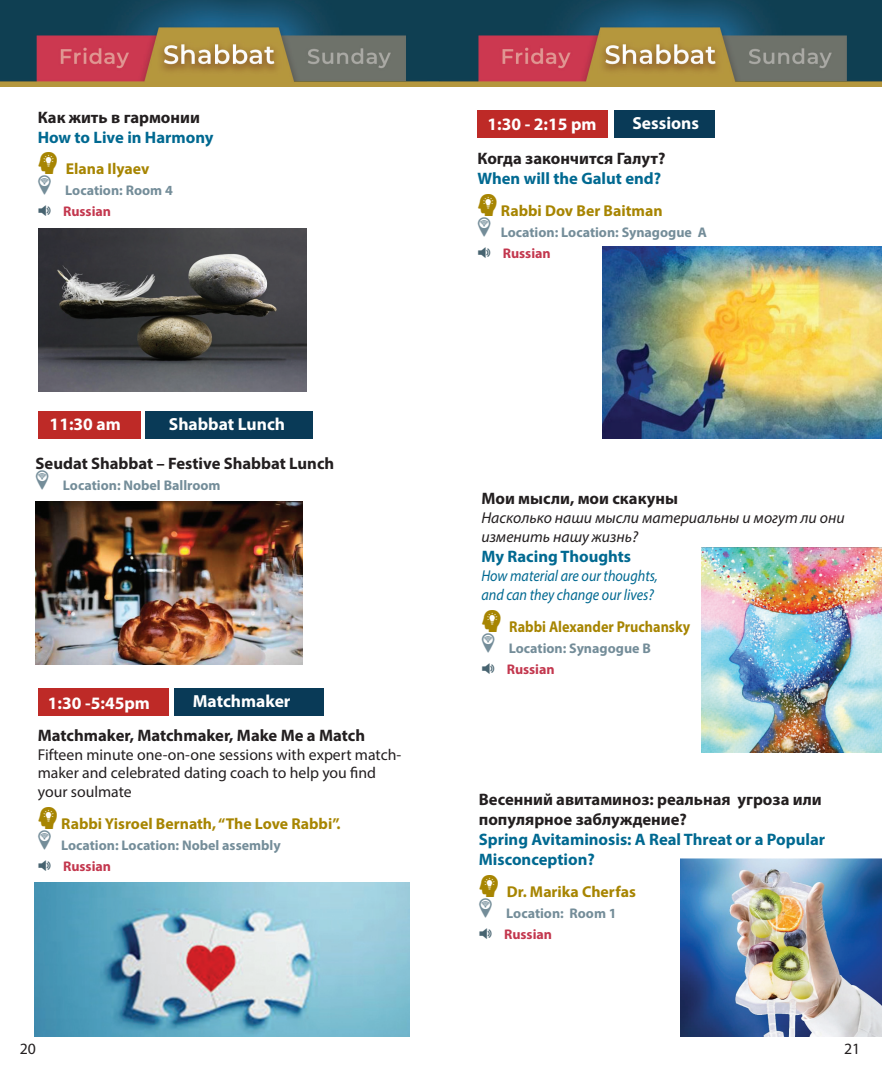
<style>
.page{position:relative;width:882px;height:1071px;background:#fff}
.page>*{position:absolute;margin:0;border:0;box-sizing:border-box;transform-origin:0 0}
.t1{font:700 17.5px "Myriad Pro";color:#fff}
.t2{font:700 16.62px/19.9px "Myriad Pro";color:#231f20}
.t3{font:700 16.62px/19.9px "Myriad Pro";color:#006991}
.t4{font:15.75px/18.9px "Myriad Pro";color:#231f20}
.t5{font:700 15.75px "Myriad Pro";color:#a78502}
.t6{font:italic 15.75px/18.9px "Myriad Pro";color:#231f20}
.t7{font:italic 15.75px "Myriad Pro";color:#006991;scale:.9 1}
.t8{font:700 15.75px "Myriad Pro";color:#a78502;scale:.9 1}
.t9{font:700 14px "Myriad Pro";color:#748d99}
.t10{font:700 14px "Myriad Pro";color:#c3374e}
.s1{font-family:"Graphicdesign";font-weight:400;font-size:31.5px}
</style>
<div class="page">
<img style="left:0;top:0;width:427px;height:87px">
<img style="left:38px;top:229px;width:268px;height:163px">
<div style="left:38px;top:411px;width:102px;height:27px;background:#be2a27"></div>
<div style="left:145px;top:411px;width:168px;height:27px;background:#093a57"></div>
<img style="left:36px;top:502px;width:266px;height:162px">
<div style="left:38px;top:688px;width:131px;height:27px;background:#be2a27"></div>
<div style="left:174px;top:688px;width:149px;height:27px;background:#093a57"></div>
<img style="left:35px;top:882px;width:374px;height:155px">
<img style="left:427px;top:0;width:455px;height:87px">
<div style="left:477px;top:110px;width:131px;height:27px;background:#be2a27"></div>
<div style="left:614px;top:110px;width:100px;height:27px;background:#093a57"></div>
<img style="left:602px;top:246px;width:280px;height:192px">
<img style="left:702px;top:547px;width:180px;height:205px">
<img style="left:680px;top:858px;width:202px;height:179px">
<p class="t2" style="left:38px;top:107px;width:164px">Как жить в гармонии</p>
<p class="t3" style="left:38px;top:127px;width:177px">How to Live in Harmony</p>
<p class="t5" style="left:38px;top:159px;width:113px"><span class="s1">C</span> Elana Ilyaev</p>
<p class="t9" style="left:65px;top:181px;width:109px">Location: Room 4</p>
<p class="t10" style="left:63px;top:202px;width:50px">Russian</p>
<p class="t1" style="left:50px;top:412px;width:73px">11:30 am</p>
<p class="t1" style="left:169px;top:412px;width:118px">Shabbat Lunch</p>
<p class="t2" style="left:36px;top:453px;width:300px">Seudat Shabbat – Festive Shabbat Lunch</p>
<p class="t9" style="left:63px;top:477px;width:159px">Location: Nobel Ballroom</p>
<p class="t1" style="left:48px;top:691px;width:104px">1:30 -5:45pm</p>
<p class="t1" style="left:193px;top:689px;width:99px">Matchmaker</p>
<p class="t2" style="left:38px;top:725px;width:329px">Matchmaker, Matchmaker, Make Me a Match</p>
<p class="t4" style="left:38px;top:745px;width:365px">Fifteen minute one-on-one sessions with expert match&shy;maker and celebrated dating coach to help you find your soulmate</p>
<p class="t5" style="left:38px;top:813px;width:304px"><span class="s1">C</span> Rabbi Yisroel Bernath, “The Love Rabbi”.</p>
<p class="t9" style="left:61px;top:836px;width:221px">Location: Location: Nobel assembly</p>
<p class="t10" style="left:63px;top:857px;width:50px">Russian</p>
<p class="t1" style="left:488px;top:113px;width:111px">1:30 - 2:15 pm</p>
<p class="t1" style="left:632px;top:111px;width:68px">Sessions</p>
<p class="t2" style="left:477px;top:148px;width:189px">Когда закончится Галут?</p>
<p class="t3" style="left:477px;top:168px;width:185px">When will the Galut end?</p>
<p class="t5" style="left:477px;top:200px;width:187px"><span class="s1">C</span> Rabbi Dov Ber Baitman</p>
<p class="t9" style="left:501px;top:223px;width:208px">Location: Location: Synagogue A</p>
<p class="t10" style="left:503px;top:244px;width:50px">Russian</p>
<p class="t2" style="left:481px;top:488px;width:198px">Мои мысли, мои скакуны</p>
<p class="t6" style="left:481px;top:508px;width:365px">Насколько наши мысли материальны и могут ли они изменить нашу жизнь?</p>
<p class="t3" style="left:481px;top:546px;width:151px">My Racing Thoughts</p>
<p class="t7" style="left:481px;top:566px;width:198px">How material are our thoughts,</p>
<p class="t7" style="left:481px;top:585px;width:193px">and can they change our lives?</p>
<p class="t8" style="left:481px;top:616px;width:234px"><span class="s1">C</span> Rabbi Alexander Pruchansky</p>
<p class="t9" style="left:509px;top:639px;width:144px">Location: Synagogue B</p>
<p class="t10" style="left:507px;top:660px;width:50px">Russian</p>
<p class="t2" style="left:479px;top:789px;width:345px">Весенний авитаминоз: реальная угроза или популярное заблуждение?</p>
<p class="t3" style="left:479px;top:829px;width:348px">Spring Avitaminosis: A Real Threat or a Popular<br>Misconception?</p>
<p class="t5" style="left:479px;top:881px;width:159px"><span class="s1">C</span> Dr. Marika Cherfas</p>
<p class="t9" style="left:506px;top:904px;width:112px">Location: Room 1</p>
<p class="t10" style="left:504px;top:925px;width:50px">Russian</p>
<p class="t4" style="left:20px;top:1039px;width:18px">20</p>
<p class="t4" style="left:844px;top:1039px;width:18px">21</p>
</div>
